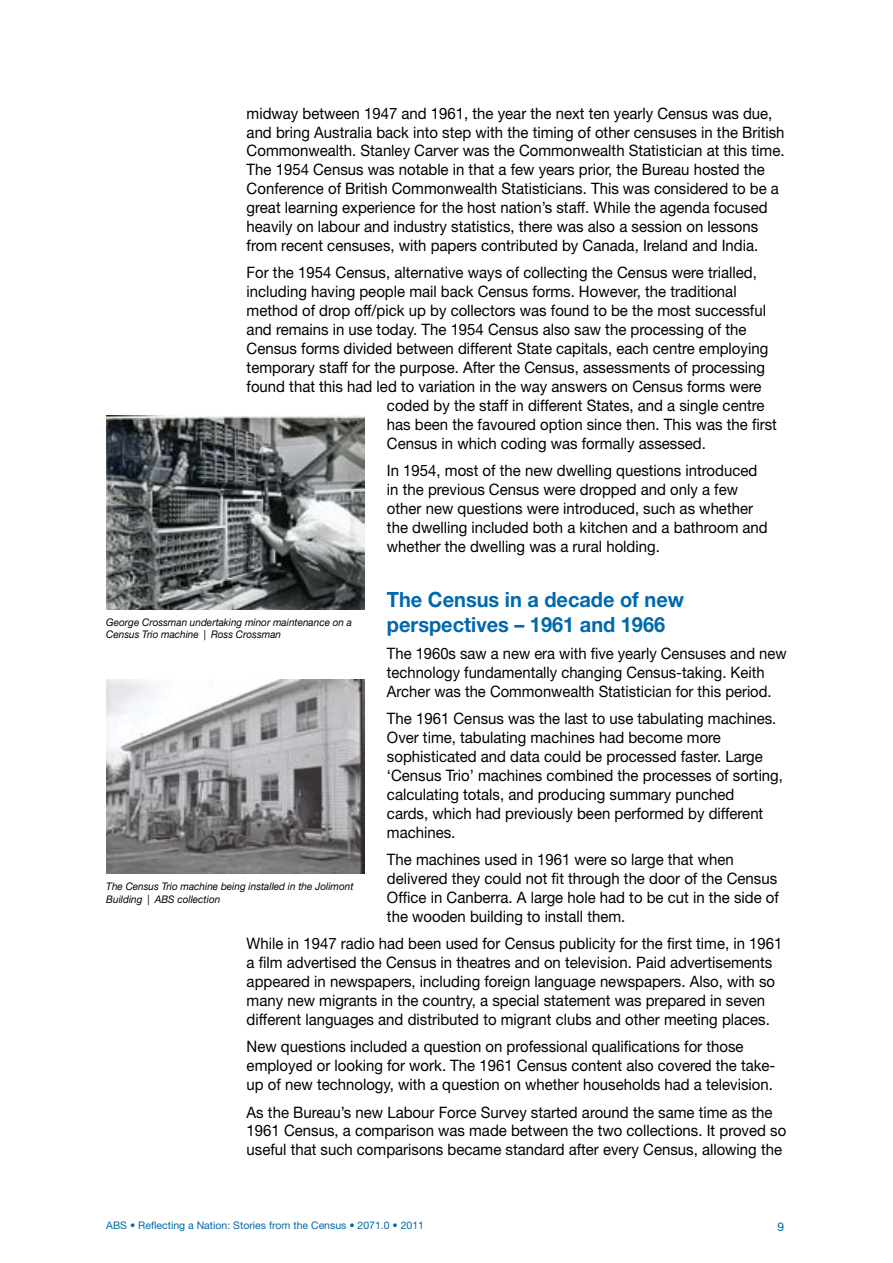
<style>
.page{position:relative;width:893px;height:1263px;background:#fff}
.page>*{position:absolute;margin:0;border:0;box-sizing:border-box;transform-origin:0 0}
.t1{font:700 21px/25.2px "Helvetica Neue";color:#0068ac;scale:.95 1}
.t2{font:15.75px/18.9px "Helvetica Neue";color:#000;scale:.95 1}
.t3{font:15.75px/18.9px "Helvetica Neue";color:#000;scale:.94 1}
.t4{font:12px "Helvetica Neue";color:#0068ac}
.t5{font:italic 10.5px/12.6px "Helvetica Neue";color:#000;scale:.95 1}
.t6{font:10.5px "Helvetica Neue";color:#0068ac}
</style>
<div class="page">
<img style="left:106px;top:415px;width:259px;height:194px">
<img style="left:106px;top:680px;width:259px;height:193px">
<p class="t2" style="left:247px;top:103px;width:568px">midway between 1947 and 1961, the year the next ten yearly Census was due, and bring Australia back into step with the timing of other censuses in the British Commonwealth. Stanley Carver was the Commonwealth Statistician at this time.<br>The 1954 Census was notable in that a few years prior, the Bureau hosted the Conference of British Commonwealth Statisticians. This was considered to be a great learning experience for the host nation’s staff. While the agenda focused heavily on labour and industry statistics, there was also a session on lessons from recent censuses, with papers contributed by Canada, Ireland and India.</p>
<p class="t2" style="left:247px;top:263px;width:538px">For the 1954 Census, alternative ways of collecting the Census were trialled,</p>
<p class="t2" style="left:247px;top:282px;width:517px">including having people mail back Census forms. However, the traditional</p>
<p class="t2" style="left:247px;top:301px;width:548px">method of drop off/pick up by collectors was found to be the most successful</p>
<p class="t2" style="left:247px;top:320px;width:528px">and remains in use today. The 1954 Census also saw the processing of the</p>
<p class="t2" style="left:247px;top:339px;width:551px">Census forms divided between different State capitals, each centre employing</p>
<p class="t2" style="left:247px;top:358px;width:547px">temporary staff for the purpose. After the Census, assessments of processing</p>
<p class="t2" style="left:247px;top:377px;width:543px">found that this had led to variation in the way answers on Census forms were</p>
<p class="t2" style="left:387px;top:395px;width:399px">coded by the staff in different States, and a single centre</p>
<p class="t2" style="left:387px;top:414px;width:412px">has been the favoured option since then. This was the first</p>
<p class="t2" style="left:387px;top:433px;width:337px">Census in which coding was formally assessed.</p>
<p class="t2" style="left:387px;top:461px;width:402px">In 1954, most of the new dwelling questions introduced in the previous Census were dropped and only a few other new questions were introduced, such as whether the dwelling included both a kitchen and a bathroom and whether the dwelling was a rural holding.</p>
<h1 class="t1" style="left:387px;top:586px;width:314px">The Census in a decade of new perspectives – 1961 and 1966</h1>
<p class="t3" style="left:387px;top:644px;width:427px">The 1960s saw a new era with five yearly Censuses and new technology fundamentally changing Census-taking. Keith<br>Archer was the Commonwealth Statistician for this period.</p>
<p class="t2" style="left:387px;top:709px;width:418px">The 1961 Census was the last to use tabulating machines.<br>Over time, tabulating machines had become more sophisticated and data could be processed faster. Large ‘Census Trio’ machines combined the processes of sorting, calculating totals, and producing summary punched<br>cards, which had previously been performed by different machines.</p>
<p class="t2" style="left:387px;top:850px;width:414px">The machines used in 1961 were so large that when delivered they could not fit through the door of the Census Office in Canberra. A large hole had to be cut in the side of the wooden building to install them.</p>
<p class="t2" style="left:247px;top:934px;width:565px">While in 1947 radio had been used for Census publicity for the first time, in 1961 a film advertised the Census in theatres and on television. Paid advertisements appeared in newspapers, including foreign language newspapers. Also, with so many new migrants in the country, a special statement was prepared in seven different languages and distributed to migrant clubs and other meeting places.</p>
<p class="t2" style="left:247px;top:1037px;width:558px">New questions included a question on professional qualifications for those employed or looking for work. The 1961 Census content also covered the take&shy;up of new technology, with a question on whether households had a television.</p>
<p class="t2" style="left:247px;top:1102px;width:569px">As the Bureau’s new Labour Force Survey started around the same time as the<br>1961 Census, a comparison was made between the two collections. It proved so useful that such comparisons became standard after every Census, allowing the</p>
<p class="t5" style="left:106px;top:615px;width:260px">George Crossman undertaking minor maintenance on a<br>Census Trio machine | Ross Crossman</p>
<p class="t5" style="left:106px;top:880px;width:262px">The Census Trio machine being installed in the Jolimont<br>Building | ABS collection</p>
<p class="t6" style="left:106px;top:1219px;width:319px">ABS • Reflecting a Nation: Stories from the Census • 2071.0 • 2011</p>
<p class="t4" style="left:777px;top:1219px;width:8px">9</p>
</div>
